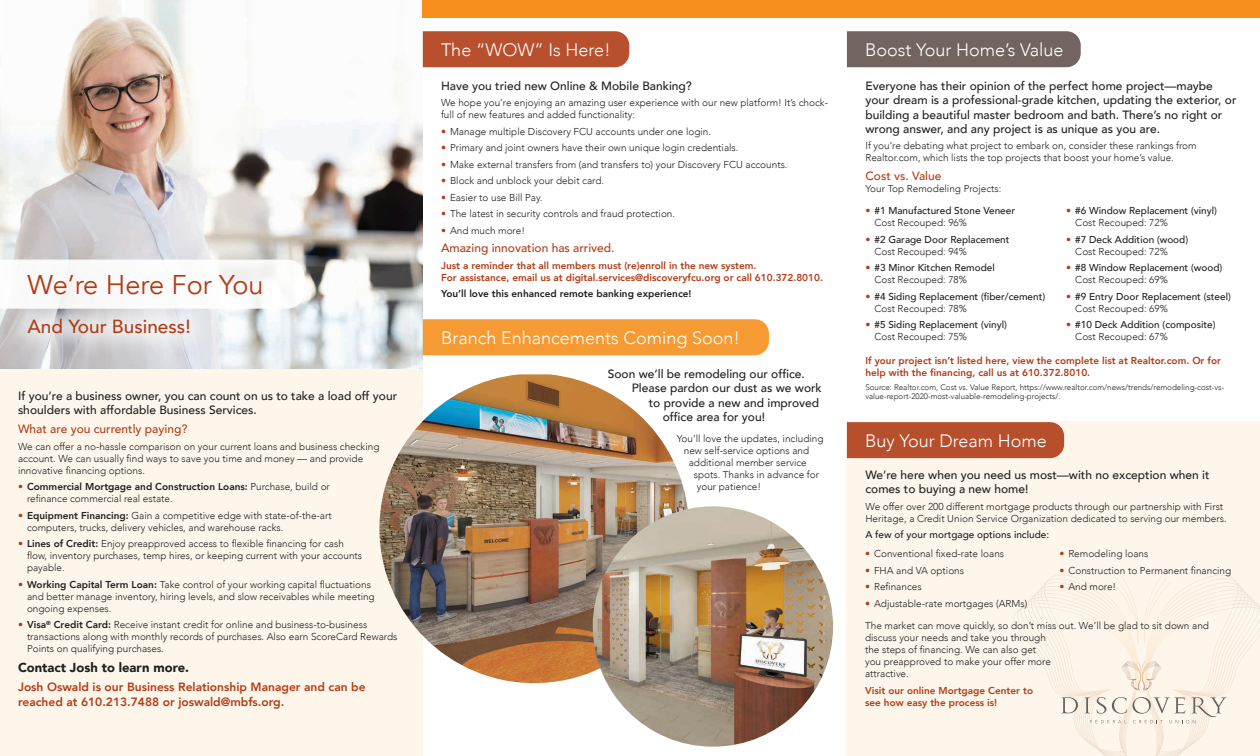
<style>
.page{position:relative;width:1260px;height:756px;background:#fff}
.page>*{position:absolute;margin:0;border:0;box-sizing:border-box;transform-origin:0 0}
.t1{font:27.1px "Avenir";color:#b13d17}
.t2{font:500 19px "Avenir";color:#b13d17}
.t3{font:300 18px "Avenir";color:#fff}
.t4{font:900 13px "Avenir";color:#231f20}
.t5{font:500 12px/14.4px "Avenir";color:#231f20}
.t6{font:800 12px/14.4px "Avenir";color:#b13d17}
.t7{font:500 12px "Avenir";color:#b13d17}
.t8{font:300 10px/12px "Avenir";color:#231f20}
.t9{font:500 10px/12px "Avenir";color:#231f20}
.t10{font:800 10px/12px "Avenir";color:#b13d17}
.t11{font:800 10px "Avenir";color:#231f20}
.t12{font:300 8px/9.6px "Avenir";color:#231f20}
.s1{color:#b13d17}
.s2{font-weight:800}
.s3{font-weight:300;color:#b13d17}
.s4{font-weight:300}
</style>
<div class="page">
<div style="left:0;top:343px;width:423px;height:413px;background:#fef6eb"></div>
<img style="left:0;top:0;width:423px;height:368px">
<div style="left:847px;top:422px;width:413px;height:334px;background:#fef6eb"></div>
<img style="left:379px;top:374px;width:309px;height:309px">
<svg style="left:0;top:260px;width:305px;height:49px"></svg>
<div style="left:423px;top:0;width:837px;height:18px;background:#f68f1e"></div>
<svg style="left:1014px;top:574px;width:246px;height:182px"></svg>
<div style="left:3px;top:294px;width:212px;height:65px;background:#fff;opacity:.75"></div>
<div style="left:423px;top:31px;width:206px;height:36px;background:#b8502e"></div>
<div style="left:847px;top:31px;width:234px;height:36px;background:#726560"></div>
<div style="left:847px;top:422px;width:217px;height:36px;background:#b84f2c"></div>
<div style="left:423px;top:319px;width:346px;height:36px;background:#f69a34"></div>
<img style="left:593px;top:506px;width:240px;height:241px;border-radius:120px">
<h1 class="t1" style="left:28px;top:268px;width:237px">We’re Here For You</h1>
<h2 class="t2" style="left:28px;top:310px;width:165px">And Your Business!</h2>
<p class="t5" style="left:18px;top:388px;width:381px">If you’re a business owner, you can count on us to take a load off your shoulders with affordable Business Services.</p>
<p class="t7" style="left:18px;top:419px;width:171px">What are you currently paying?</p>
<p class="t8" style="left:18px;top:440px;width:363px">We can offer a no-hassle comparison on your current loans and business checking account. We can usually find ways to save you time and money — and provide innovative financing options.</p>
<p class="t8" style="left:27px;top:481px;width:304px;text-indent:-9px"><span class="s1">•</span> <span class="s2">Commercial Mortgage and Construction Loans:</span> Purchase, build or refinance commercial real estate.</p>
<p class="t8" style="left:27px;top:509px;width:306px;text-indent:-9px"><span class="s1">•</span> <span class="s2">Equipment Financing:</span> Gain a competitive edge with state-of-the-art computers, trucks, delivery vehicles, and warehouse racks.</p>
<p class="t8" style="left:27px;top:538px;width:337px;text-indent:-9px"><span class="s1">•</span> <span class="s2">Lines of Credit:</span> Enjoy preapproved access to flexible financing for cash flow, inventory purchases, temp hires, or keeping current with your accounts payable.</p>
<p class="t8" style="left:27px;top:578px;width:349px;text-indent:-9px"><span class="s1">•</span> <span class="s2">Working Capital Term Loan:</span> Take control of your working capital fluctuations and better manage inventory, hiring levels, and slow receivables while meeting ongoing expenses.</p>
<p class="t8" style="left:27px;top:619px;width:372px;text-indent:-9px"><span class="s1">•</span> <span class="s2">Visa</span><sup>®</sup> <span class="s2">Credit Card:</span> Receive instant credit for online and business-to-business transactions along with monthly records of purchases. Also earn ScoreCard Rewards<br>Points on qualifying purchases.</p>
<h3 class="t4" style="left:18px;top:657px;width:173px">Contact Josh to learn more.</h3>
<p class="t6" style="left:18px;top:680px;width:349px">Josh Oswald is our Business Relationship Manager and can be reached at 610.213.7488 or joswald@mbfs.org.</p>
<h3 class="t3" style="left:441px;top:39px;width:171px">The “WOW” Is Here!</h3>
<p class="t5" style="left:441px;top:77px;width:252px">Have you tried new Online &amp; Mobile Banking?</p>
<p class="t8" style="left:441px;top:97px;width:389px">We hope you’re enjoying an amazing user experience with our new platform! It’s chock&shy;full of new features and added functionality:</p>
<p class="t8" style="left:441px;top:125px;width:272px"><span class="s1">•</span> Manage multiple Discovery FCU accounts under one login.</p>
<p class="t8" style="left:441px;top:142px;width:299px"><span class="s1">•</span> Primary and joint owners have their own unique login credentials.</p>
<p class="t8" style="left:441px;top:158px;width:348px"><span class="s1">•</span> Make external transfers from (and transfers to) your Discovery FCU accounts.</p>
<p class="t8" style="left:441px;top:175px;width:165px"><span class="s1">•</span> Block and unblock your debit card.</p>
<p class="t8" style="left:441px;top:191px;width:103px"><span class="s1">•</span> Easier to use Bill Pay.</p>
<p class="t8" style="left:441px;top:208px;width:236px"><span class="s1">•</span> The latest in security controls and fraud protection.</p>
<p class="t8" style="left:441px;top:224px;width:86px"><span class="s1">•</span> And much more!</p>
<p class="t7" style="left:441px;top:238px;width:175px">Amazing innovation has arrived.</p>
<p class="t10" style="left:441px;top:259px;width:384px">Just a reminder that all members must (re)enroll in the new system.<br>For assistance, email us at digital.services@discoveryfcu.org or call 610.372.8010.</p>
<p class="t11" style="left:441px;top:286px;width:252px">You’ll love this enhanced remote banking experience!</p>
<h3 class="t3" style="left:441px;top:328px;width:301px">Branch Enhancements Coming Soon!</h3>
<p class="t5" style="left:608px;top:366px;width:199px">Soon we’ll be remodeling our office.</p>
<p class="t5" style="left:632px;top:380px;width:192px">Please pardon our dust as we work</p>
<p class="t5" style="left:649px;top:395px;width:172px">to provide a new and improved</p>
<p class="t5" style="left:663px;top:409px;width:104px">office area for you!</p>
<p class="t8" style="left:677px;top:433px;width:148px">You’ll love the updates, including</p>
<p class="t8" style="left:684px;top:445px;width:127px">new self-service options and</p>
<p class="t8" style="left:689px;top:457px;width:119px">additional member service</p>
<p class="t8" style="left:694px;top:469px;width:127px">spots. Thanks in advance for</p>
<p class="t8" style="left:697px;top:481px;width:66px">your patience!</p>
<h3 class="t3" style="left:865px;top:39px;width:200px">Boost Your Home’s Value</h3>
<p class="t5" style="left:865px;top:78px;width:373px">Everyone has their opinion of the perfect home project—maybe your dream is a professional-grade kitchen, updating the exterior, or building a beautiful master bedroom and bath. There’s no right or wrong answer, and any project is as unique as you are.</p>
<p class="t8" style="left:865px;top:140px;width:333px">If you’re debating what project to embark on, consider these rankings from<br>Realtor.com, which lists the top projects that boost your home’s value.</p>
<p class="t7" style="left:865px;top:166px;width:78px">Cost vs. Value</p>
<p class="t8" style="left:865px;top:183px;width:138px">Your Top Remodeling Projects:</p>
<p class="t9" style="left:874px;top:204px;width:142px;text-indent:-9px"><span class="s3">•</span> #1 Manufactured Stone Veneer<br><span class="s4">Cost Recouped: 96%</span></p>
<p class="t9" style="left:874px;top:233px;width:137px;text-indent:-9px"><span class="s3">•</span> #2 Garage Door Replacement<br><span class="s4">Cost Recouped: 94%</span></p>
<p class="t9" style="left:874px;top:261px;width:122px;text-indent:-9px"><span class="s3">•</span> #3 Minor Kitchen Remodel<br><span class="s4">Cost Recouped: 78%</span></p>
<p class="t9" style="left:874px;top:290px;width:172px;text-indent:-9px"><span class="s3">•</span> #4 Siding Replacement (fiber/cement)<br><span class="s4">Cost Recouped: 78%</span></p>
<p class="t9" style="left:874px;top:318px;width:134px;text-indent:-9px"><span class="s3">•</span> #5 Siding Replacement (vinyl)<br><span class="s4">Cost Recouped: 75%</span></p>
<p class="t9" style="left:1075px;top:204px;width:143px;text-indent:-9px"><span class="s3">•</span> #6 Window Replacement (vinyl)<br><span class="s4">Cost Recouped: 72%</span></p>
<p class="t9" style="left:1075px;top:233px;width:114px;text-indent:-9px"><span class="s3">•</span> #7 Deck Addition (wood)<br><span class="s4">Cost Recouped: 72%</span></p>
<p class="t9" style="left:1075px;top:261px;width:148px;text-indent:-9px"><span class="s3">•</span> #8 Window Replacement (wood)<br><span class="s4">Cost Recouped: 69%</span></p>
<p class="t9" style="left:1075px;top:290px;width:157px;text-indent:-9px"><span class="s3">•</span> #9 Entry Door Replacement (steel)<br><span class="s4">Cost Recouped: 69%</span></p>
<p class="t9" style="left:1075px;top:318px;width:142px;text-indent:-9px"><span class="s3">•</span> #10 Deck Addition (composite)<br><span class="s4">Cost Recouped: 67%</span></p>
<p class="t10" style="left:865px;top:354px;width:357px">If your project isn’t listed here, view the complete list at Realtor.com. Or for help with the financing, call us at 610.372.8010.</p>
<p class="t12" style="left:865px;top:382px;width:360px">Source: Realtor.com, Cost vs. Value Report, https://www.realtor.com/news/trends/remodeling-cost-vs&shy;value-report-2020-most-valuable-remodeling-projects/.</p>
<h3 class="t3" style="left:865px;top:430px;width:183px">Buy Your Dream Home</h3>
<p class="t5" style="left:865px;top:467px;width:346px">We’re here when you need us most—with no exception when it comes to buying a new home!</p>
<p class="t8" style="left:865px;top:500px;width:363px">We offer over 200 different mortgage products through our partnership with First<br>Heritage, a Credit Union Service Organization dedicated to serving our members.</p>
<p class="t9" style="left:865px;top:528px;width:185px">A few of your mortgage options include:</p>
<p class="t8" style="left:865px;top:548px;width:141px"><span class="s1">•</span> Conventional fixed-rate loans</p>
<p class="t8" style="left:865px;top:565px;width:101px"><span class="s1">•</span> FHA and VA options</p>
<p class="t8" style="left:865px;top:581px;width:58px"><span class="s1">•</span> Refinances</p>
<p class="t8" style="left:865px;top:598px;width:164px"><span class="s1">•</span> Adjustable-rate mortgages (ARMs)</p>
<p class="t8" style="left:1059px;top:548px;width:91px"><span class="s1">•</span> Remodeling loans</p>
<p class="t8" style="left:1059px;top:565px;width:173px"><span class="s1">•</span> Construction to Permanent financing</p>
<p class="t8" style="left:1059px;top:581px;width:58px"><span class="s1">•</span> And more!</p>
<p class="t8" style="left:865px;top:620px;width:345px">The market can move quickly, so don’t miss out. We’ll be glad to sit down and discuss your needs and take you through<br>the steps of financing. We can also get<br>you preapproved to make your offer more<br>attractive.</p>
<p class="t10" style="left:865px;top:684px;width:170px">Visit our online Mortgage Center to see how easy the process is!</p>
</div>
